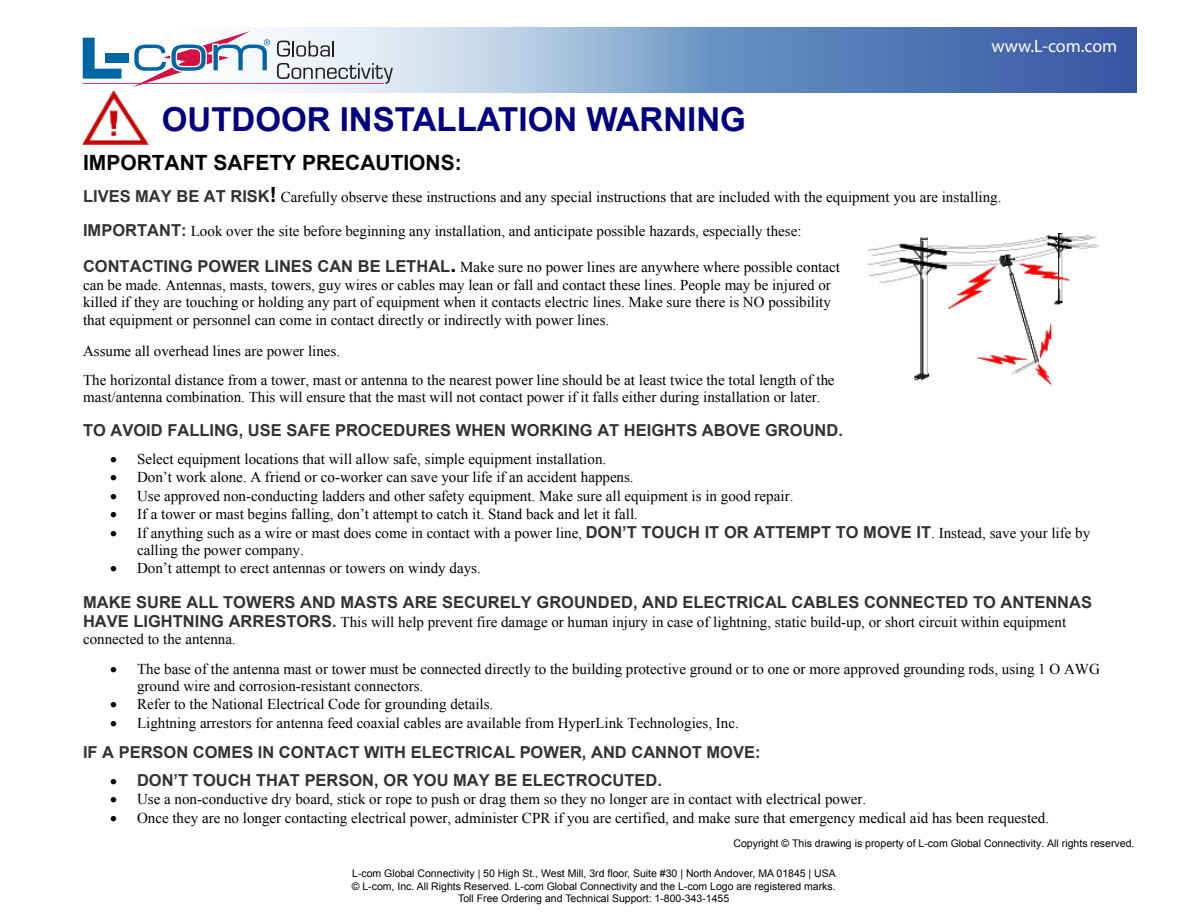
<style>
.page{position:relative;width:1188px;height:918px;background:#fff}
.page>*{position:absolute;margin:0;border:0;box-sizing:border-box;transform-origin:0 0}
.t1{font:700 33px "Arial";color:#000080}
.t2{font:700 21px "Arial";color:#000}
.t3{font:18px "Myriad MM.830.600.";color:#fff}
.t4{font:700 16.5px "Arial";color:#333}
.t5{font:15px/17.5px "Times New Roman";color:#000}
.t6{font:10.5px/12.6px "Arial";color:#000;text-align:center}
.s1{font-family:"Arial";font-weight:700;font-size:16.5px;color:#333}
.s2{font-family:"Arial";font-weight:700;font-size:21px}
.s3{color:#000}
</style>
<div class="page">
<svg style="left:82px;top:28px;width:1055px;height:65px;background:#7c9ac8"></svg>
<svg style="left:83px;top:31px;width:310px;height:56px"></svg>
<img style="left:868px;top:234px;width:231px;height:151px">
<img style="left:83px;top:91px;width:65px;height:53px">
<p class="t3" style="left:992px;top:35px;width:127px">www.L-com.com</p>
<h1 class="t1" style="left:162px;top:97px;width:586px">OUTDOOR INSTALLATION WARNING</h1>
<h2 class="t2" style="left:83px;top:149px;width:380px">IMPORTANT SAFETY PRECAUTIONS:</h2>
<p class="t5" style="left:83px;top:188px;width:920px"><span class="s1">LIVES MAY BE AT RISK</span><span class="s2">!</span> Carefully observe these instructions and any special instructions that are included with the equipment you are installing.</p>
<p class="t5" style="left:83px;top:222px;width:720px"><span class="s1">IMPORTANT:</span> Look over the site before beginning any installation, and anticipate possible hazards, especially these:</p>
<p class="t5" style="left:83px;top:258px;width:758px"><span class="s1">CONTACTING POWER LINES CAN BE LETHAL</span><span class="s2">.</span> Make sure no power lines are anywhere where possible contact can be made. Antennas, masts, towers, guy wires or cables may lean or fall and contact these lines. People may be injured or killed if they are touching or holding any part of equipment when it contacts electric lines. Make sure there is NO possibility that equipment or personnel can come in contact directly or indirectly with power lines.</p>
<p class="t5" style="left:83px;top:337px;width:753px;line-height:28.5px">Assume all overhead lines are power lines.<br>The horizontal distance from a tower, mast or antenna to the nearest power line should be at least twice the total length of the</p>
<p class="t5" style="left:83px;top:388px;width:739px">mast/antenna combination. This will ensure that the mast will not contact power if it falls either during installation or later.</p>
<p class="t4" style="left:83px;top:420px;width:761px">TO AVOID FALLING, USE SAFE PROCEDURES WHEN WORKING AT HEIGHTS ABOVE GROUND.</p>
<p class="t5" style="left:110px;top:450px;width:498px">• Select equipment locations that will allow safe, simple equipment installation.</p>
<p class="t5" style="left:110px;top:468px;width:525px">• Don’t work alone. A friend or co-worker can save your life if an accident happens.</p>
<p class="t5" style="left:110px;top:487px;width:685px">• Use approved non-conducting ladders and other safety equipment. Make sure all equipment is in good repair.</p>
<p class="t5" style="left:110px;top:505px;width:529px">• If a tower or mast begins falling, don’t attempt to catch it. Stand back and let it fall.</p>
<p class="t5" style="left:137px;top:524px;width:955px;text-indent:-27px">• If anything such as a wire or mast does come in contact with a power line, <span class="s1">DON’T TOUCH IT OR ATTEMPT TO MOVE IT</span>. Instead, save your life by calling the power company.</p>
<p class="t5" style="left:110px;top:559px;width:372px">• Don’t attempt to erect antennas or towers on windy days.</p>
<p class="t4" style="left:83px;top:591px;width:1011px">MAKE SURE ALL TOWERS AND MASTS ARE SECURELY GROUNDED, AND ELECTRICAL CABLES CONNECTED TO ANTENNAS</p>
<p class="t5" style="left:83px;top:613px;width:985px"><span class="s1">HAVE LIGHTNING ARRESTORS.</span> This will help prevent fire damage or human injury in case of lightning, static build-up, or short circuit within equipment connected to the antenna.</p>
<p class="t5" style="left:137px;top:660px;width:964px;text-indent:-27px">• The base of the antenna mast or tower must be connected directly to the building protective ground or to one or more approved grounding rods, using 1 O AWG ground wire and corrosion-resistant connectors.</p>
<p class="t5" style="left:110px;top:695px;width:385px">• Refer to the National Electrical Code for grounding details.</p>
<p class="t5" style="left:110px;top:714px;width:630px">• Lightning arrestors for antenna feed coaxial cables are available from HyperLink Technologies, Inc.</p>
<p class="t4" style="left:83px;top:741px;width:679px">IF A PERSON COMES IN CONTACT WITH ELECTRICAL POWER, AND CANNOT MOVE:</p>
<p class="t4" style="left:110px;top:769px;width:553px"><span class="s3">•</span> DON’T TOUCH THAT PERSON, OR YOU MAY BE ELECTROCUTED.</p>
<p class="t5" style="left:110px;top:790px;width:758px">• Use a non-conductive dry board, stick or rope to push or drag them so they no longer are in contact with electrical power.</p>
<p class="t5" style="left:110px;top:809px;width:941px">• Once they are no longer contacting electrical power, administer CPR if you are certified, and make sure that emergency medical aid has been requested.</p>
<p class="t6" style="left:733px;top:837px;width:403px">Copyright © This drawing is property of L-com Global Connectivity. All rights reserved.</p>
<p class="t6" style="left:352px;top:867px;width:486px">L-com Global Connectivity | 50 High St., West Mill, 3rd floor, Suite #30 | North Andover, MA 01845 | USA © L-com, Inc. All Rights Reserved. L-com Global Connectivity and the L-com Logo are registered marks.<br>Toll Free Ordering and Technical Support: 1-800-343-1455</p>
</div>
